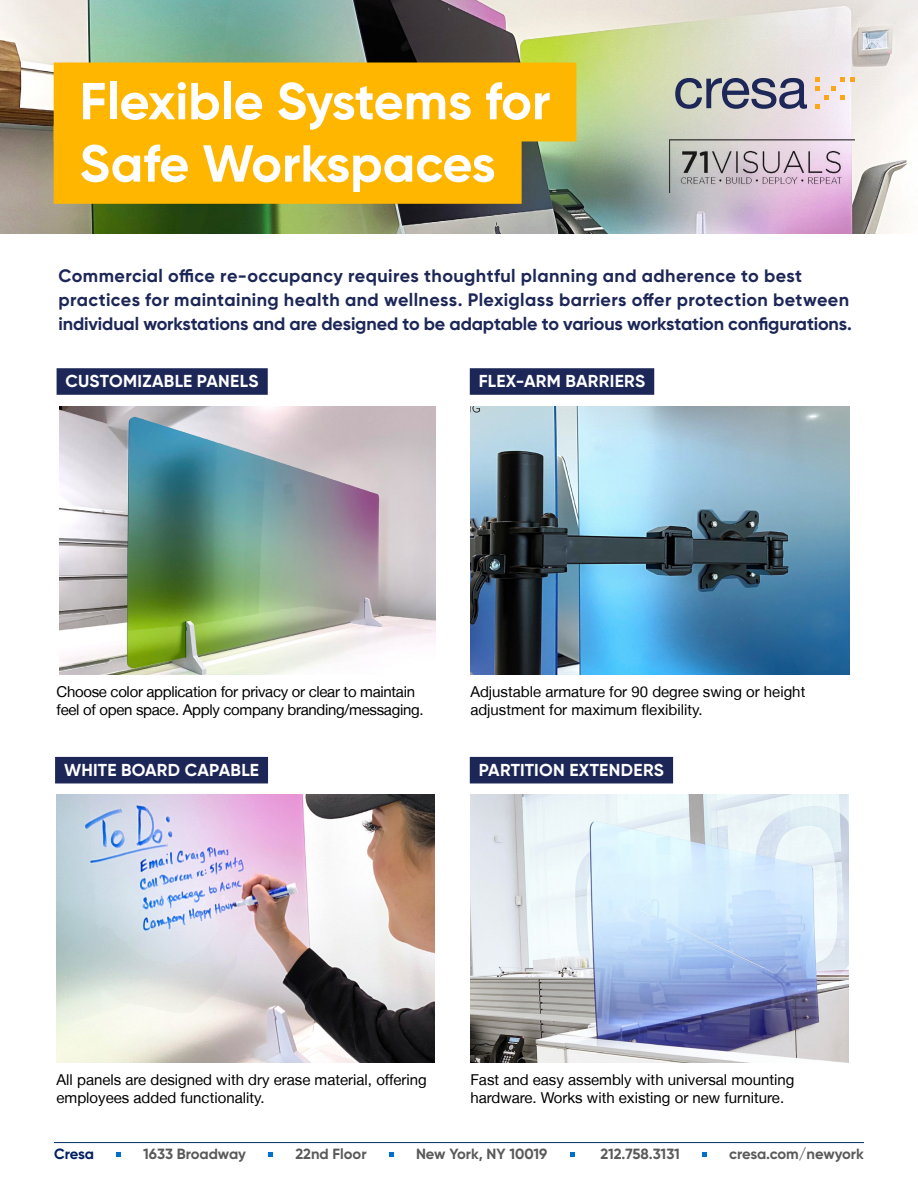
<style>
.page{position:relative;width:918px;height:1188px;background:#fff}
.page>*{position:absolute;margin:0;border:0;box-sizing:border-box;transform-origin:0 0}
.t1{font:700 51.9px/62.2px "Gilroy";color:#fff}
.t2{font:700 18px/24px "Gilroy";letter-spacing:.02em;color:#1d2757}
.t3{font:700 17.25px "Gilroy";letter-spacing:.01em;color:#fff}
.t4{font:15px/18px "Helvetica Neue LT";color:#000}
.t5{font:15px/18px "Helvetica Neue LT";letter-spacing:-.02em;color:#000}
.t6{font:700 14.85px "Gilroy";color:#5a5a5a}
.t7{font:700 14.85px "Gilroy";letter-spacing:-.015em;color:#001f60}
</style>
<div class="page">
<img style="left:0;top:0;width:918px;height:233px">
<div style="left:54px;top:63px;width:522px;height:78px;background:#ffb600"></div>
<div style="left:54px;top:125px;width:468px;height:79px;background:#ffb600"></div>
<svg style="left:675px;top:78px;width:132px;height:31px;background:#8c8f9d"></svg>
<svg style="left:815px;top:78px;width:30px;height:31px"></svg>
<svg style="left:851px;top:78px;width:4px;height:4px"></svg>
<img style="left:662px;top:131px;width:193px;height:61px">
<img style="left:59px;top:406px;width:377px;height:268px">
<img style="left:470px;top:795px;width:379px;height:268px">
<img style="left:471px;top:406px;width:378px;height:268px">
<img style="left:56px;top:795px;width:379px;height:268px">
<div style="left:57px;top:368px;width:211px;height:27px;background:#1d2757"></div>
<div style="left:470px;top:757px;width:203px;height:26px;background:#1d2757"></div>
<div style="left:470px;top:368px;width:184px;height:27px;background:#1d2757"></div>
<div style="left:55px;top:757px;width:213px;height:26px;background:#1d2757"></div>
<svg style="left:116px;top:1152px;width:5px;height:5px"></svg>
<svg style="left:268px;top:1152px;width:5px;height:5px"></svg>
<svg style="left:389px;top:1152px;width:5px;height:5px"></svg>
<svg style="left:570px;top:1152px;width:5px;height:5px"></svg>
<svg style="left:702px;top:1152px;width:5px;height:5px"></svg>
<hr style="left:54px;top:1142px;width:810px;height:1px;background:#002f65">
<h1 class="t1" style="left:80px;top:70px;width:472px">Flexible Systems for<br>Safe Workspaces</h1>
<p class="t2" style="left:58px;top:264px;width:795px">Commercial office re-occupancy requires thoughtful planning and adherence to best practices for maintaining health and wellness. Plexiglass barriers offer protection between individual workstations and are designed to be adaptable to various workstation configurations.</p>
<p class="t3" style="left:66px;top:371px;width:195px">CUSTOMIZABLE PANELS</p>
<p class="t3" style="left:479px;top:371px;width:168px">FLEX-ARM BARRIERS</p>
<p class="t5" style="left:57px;top:682px;width:368px">Choose color application for privacy or clear to maintain feel of open space. Apply company branding/messaging.</p>
<p class="t3" style="left:64px;top:759px;width:196px">WHITE BOARD CAPABLE</p>
<p class="t4" style="left:470px;top:682px;width:337px">Adjustable armature for 90 degree swing or height adjustment for maximum flexibility.</p>
<p class="t3" style="left:479px;top:759px;width:187px">PARTITION EXTENDERS</p>
<p class="t4" style="left:57px;top:1070px;width:372px">All panels are designed with dry erase material, offering employees added functionality.</p>
<p class="t4" style="left:470px;top:1070px;width:326px">Fast and easy assembly with universal mounting hardware. Works with existing or new furniture.</p>
<p class="t7" style="left:54px;top:1145px;width:41px">Cresa</p>
<p class="t6" style="left:143px;top:1145px;width:104px">1633 Broadway</p>
<p class="t6" style="left:295px;top:1145px;width:73px">22nd Floor</p>
<p class="t6" style="left:416px;top:1145px;width:133px">New York, NY 10019</p>
<p class="t6" style="left:600px;top:1145px;width:81px">212.758.3131</p>
<p class="t6" style="left:729px;top:1145px;width:136px">cresa.com/newyork</p>
</div>
